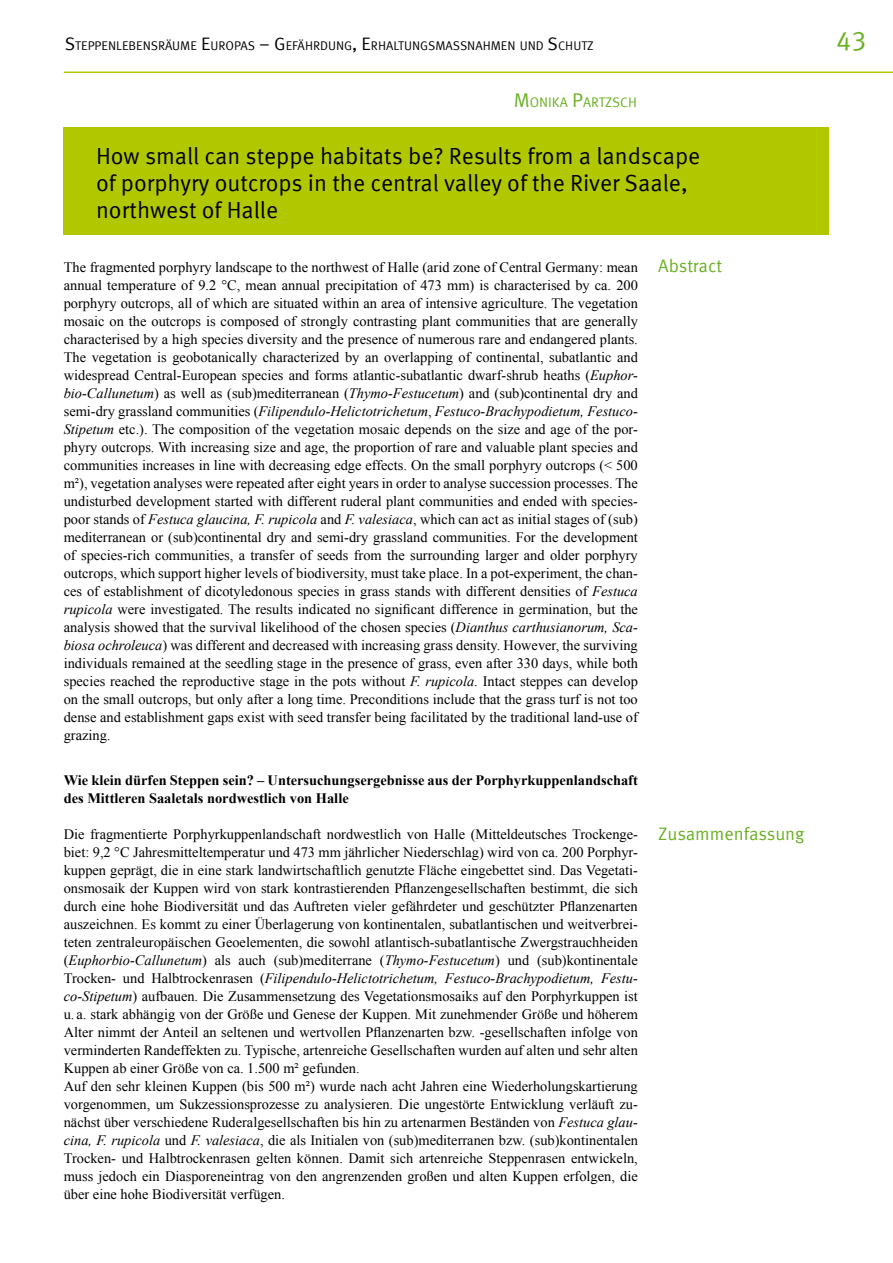
<style>
.page{position:relative;width:893px;height:1263px;background:#fff}
.page>*{position:absolute;margin:0;border:0;box-sizing:border-box;transform-origin:0 0}
.t1{font:27px "Meta Offc Pro Norm";color:#6ab023}
.t2{font:23.25px/27px "Meta Offc Pro Norm";color:#000}
.t3{font:18px "Meta Offc Pro Norm";letter-spacing:-.005em;color:#6ab023}
.t4{font:14.4px/18px "Times New Roman";color:#000}
.t5{font:700 14.4px/18px "Times New Roman";color:#000}
.t6{font:13.8px "Meta Offc Pro Norm";color:#6ab023}
.t7{font:12.6px "Meta Offc Pro Norm";color:#000}
.s1{font-size:18px}
.s2{font-size:19.8px}
.s3{font-family:"Meta Offc Pro Norm";font-size:18px;color:#6ab023}
.s4{font-style:italic}
</style>
<div class="page">
<hr style="left:64px;top:72px;width:829px;height:1px;background:#b1c800">
<div style="left:64px;top:128px;width:765px;height:107px;background:#b1c800"></div>
<p class="t7" style="left:65px;top:36px;width:530px"><span class="s1">S</span>TEPPENLEBENSRÄUME <span class="s1">E</span>UROPAS <span class="s1">– G</span>EFÄHRDUNG<span class="s1">, E</span>RHALTUNGSMASSNAHMEN UND <span class="s1">S</span>CHUTZ</p>
<h1 class="t1" style="left:836px;top:20px;width:32px">43</h1>
<p class="t6" style="left:514px;top:91px;width:125px"><span class="s2">M</span> ONI KA <span class="s2">P</span>ARTZSCH</p>
<h2 class="t2" style="left:96px;top:141px;width:606px">How small can steppe habitats be? Results from a landscape of porphyry outcrops in the central valley of the River Saale, northwest of Halle</h2>
<p class="t4" style="left:64px;top:258px;width:660px">The fragmented porphyry landscape to the northwest of Halle (arid zone of Central Germany: mean <span class="s3">Abstract </span>annual temperature of 9.2 °C, mean annual precipitation of 473 mm) is characterised by ca. 200<br>porphyry outcrops, all of which are situated within an area of intensive agriculture. The vegetation<br>mosaic on the outcrops is composed of strongly contrasting plant communities that are generally<br>characterised by a high species diversity and the presence of numerous rare and endangered plants.<br>The vegetation is geobotanically characterized by an overlapping of continental, subatlantic and<br>widespread Central-European species and forms atlantic-subatlantic dwarf-shrub heaths (<span class="s4">Euphor&shy;bio-Callunetum</span>) as well as (sub)mediterranean (<span class="s4">Thymo-Festucetum</span>) and (sub)continental dry and<br>semi-dry grassland communities (<span class="s4">Filipendulo-Helictotrichetum</span>, <span class="s4">Festuco-Brachypodietum, Festuco-<br>Stipetum</span> etc.). The composition of the vegetation mosaic depends on the size and age of the por-<br>phyry outcrops. With increasing size and age, the proportion of rare and valuable plant species and<br>communities increases in line with decreasing edge effects. On the small porphyry outcrops (&lt; 500<br>m²), vegetation analyses were repeated after eight years in order to analyse succession processes. The<br>undisturbed development started with different ruderal plant communities and ended with species-<br>poor stands of <span class="s4">Festuca glaucina, F. rupicola</span> and <span class="s4">F. valesiaca</span>, which can act as initial stages of (sub) mediterranean or (sub)continental dry and semi-dry grassland communities. For the development<br>of species-rich communities, a transfer of seeds from the surrounding larger and older porphyry<br>outcrops, which support higher levels of biodiversity, must take place. In a pot-experiment, the chan-<br>ces of establishment of dicotyledonous species in grass stands with different densities of <span class="s4">Festuca<br>rupicola</span> were investigated. The results indicated no significant difference in germination, but the<br>analysis showed that the survival likelihood of the chosen species (<span class="s4">Dianthus carthusianorum, Sca-<br>biosa ochroleuca</span>) was different and decreased with increasing grass density. However, the surviving<br>individuals remained at the seedling stage in the presence of grass, even after 330 days, while both<br>species reached the reproductive stage in the pots without <span class="s4">F. rupicola</span>. Intact steppes can develop<br>on the small outcrops, but only after a long time. Preconditions include that the grass turf is not too<br>dense and establishment gaps exist with seed transfer being facilitated by the traditional land-use of<br>grazing.</p>
<p class="t5" style="left:64px;top:771px;width:576px">Wie klein dürfen Steppen sein? – Untersuchungsergebnisse aus der Porphyrkuppenlandschaft des Mittleren Saaletals nordwestlich von Halle</p>
<p class="t4" style="left:64px;top:825px;width:576px">Die fragmentierte Porphyrkuppenlandschaft nordwestlich von Halle (Mitteldeutsches Trockenge&shy;biet: 9,2 °C Jahresmitteltemperatur und 473 mm jährlicher Niederschlag) wird von ca. 200 Porphyr&shy;kuppen geprägt, die in eine stark landwirtschaftlich genutzte Fläche eingebettet sind. Das Vegetati&shy;onsmosaik der Kuppen wird von stark kontrastierenden Pflanzengesellschaften bestimmt, die sich durch eine hohe Biodiversität und das Auftreten vieler gefährdeter und geschützter Pflanzenarten auszeichnen. Es kommt zu einer Überlagerung von kontinentalen, subatlantischen und weitverbrei&shy;teten zentraleuropäischen Geoelementen, die sowohl atlantisch-subatlantische Zwergstrauchheiden (<span class="s4">Euphorbio-Callunetum</span>) als auch (sub)mediterrane (<span class="s4">Thymo-Festucetum</span>) und (sub)kontinentale Trocken- und Halbtrockenrasen (<span class="s4">Filipendulo-Helictotrichetum, Festuco-Brachypodietum, Festu&shy;co-Stipetum</span>) aufbauen. Die Zusammensetzung des Vegetationsmosaiks auf den Porphyrkuppen ist u. a. stark abhängig von der Größe und Genese der Kuppen. Mit zunehmender Größe und höherem Alter nimmt der Anteil an seltenen und wertvollen Pflanzenarten bzw. -gesellschaften infolge von verminderten Randeffekten zu. Typische, artenreiche Gesellschaften wurden auf alten und sehr alten Kuppen ab einer Größe von ca. 1.500 m² gefunden.<br>Auf den sehr kleinen Kuppen (bis 500 m²) wurde nach acht Jahren eine Wiederholungskartierung vorgenommen, um Sukzessionsprozesse zu analysieren. Die ungestörte Entwicklung verläuft zu&shy;nächst über verschiedene Ruderalgesellschaften bis hin zu artenarmen Beständen von <span class="s4">Festuca glau&shy;cina, F. rupicola</span> und <span class="s4">F. valesiaca</span>, die als Initialen von (sub)mediterranen bzw. (sub)kontinentalen Trocken- und Halbtrockenrasen gelten können. Damit sich artenreiche Steppenrasen entwickeln, muss jedoch ein Diasporeneintrag von den angrenzenden großen und alten Kuppen erfolgen, die über eine hohe Biodiversität verfügen.</p>
<p class="t3" style="left:658px;top:820px;width:148px">Zusammenfassung</p>
</div>
